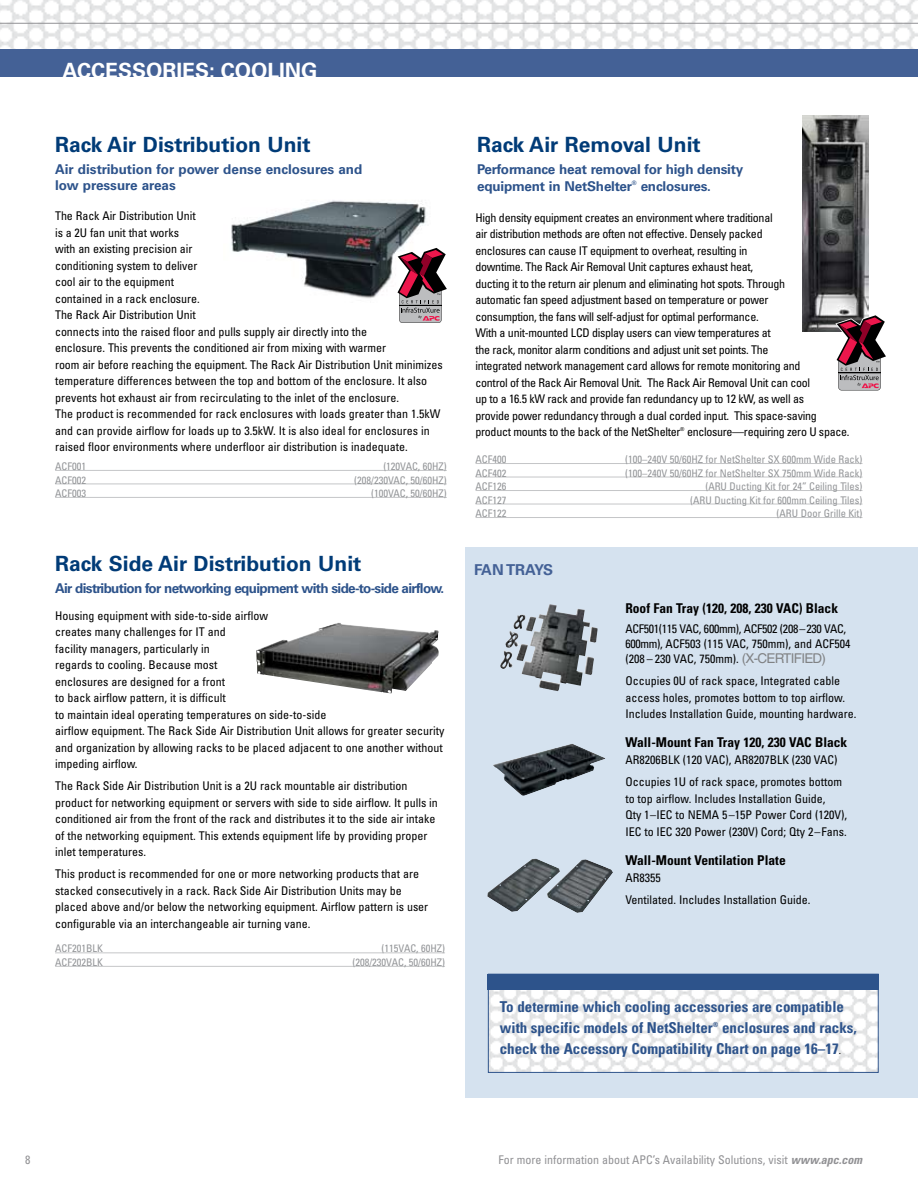
<style>
.page{position:relative;width:918px;height:1188px;background:#fff}
.page>*{position:absolute;margin:0;border:0;box-sizing:border-box;transform-origin:0 0}
.t1{font:700 21px "Univers";color:#003b77}
.t2{font:700 21px "Univers";color:#fff}
.t3{font:700 condensed 15px/21px "Univers";color:#2d538b}
.t4{font:700 15px "Univers";color:#446196}
.t5{font:700 13.5px/16.5px "Univers";letter-spacing:-.015em;color:#2d538b}
.t6{font:700 condensed 13.5px "Univers";color:#000}
.t7{font:700 13.5px "Univers";letter-spacing:-.05em;color:#2d538b}
.t8{font:condensed 12px/16.5px "Univers";color:#000}
.t9{font:condensed 12px/16.5px "Univers";letter-spacing:-.025em;color:#000}
.t10{font:condensed 12px "Univers";color:#919194}
.t11{font:condensed 10.5px "Univers";color:#939598}
.t12{font:700 condensed 6.75px "Univers";color:#2d538b}
.t13{font:condensed 5.4px "Univers";color:#000}
.s1{font-family:"Helvetica";font-stretch:normal;font-size:13.5px;color:#808284}
.s2{font-weight:400;font-style:italic;font-size:9.75px;color:#000}
.s3{font-weight:700;font-style:italic}
</style>
<div class="page">
<div style="left:465px;top:548px;width:453px;height:550px;background:#d5e2ef"></div>
<img style="left:490px;top:990px;width:387px;height:81px">
<div style="left:488px;top:974px;width:391px;height:99px;border:1px solid #2d538b"></div>
<div style="left:488px;top:975px;width:391px;height:15px;background:#2d538b"></div>
<hr style="left:55px;top:470px;width:392px;height:1px;background:#c5c6c8">
<hr style="left:55px;top:484px;width:392px;height:1px;background:#c5c6c8">
<hr style="left:55px;top:497px;width:392px;height:1px;background:#c5c6c8">
<hr style="left:476px;top:463px;width:386px;height:1px;background:#c5c6c8">
<hr style="left:476px;top:477px;width:386px;height:1px;background:#c5c6c8">
<hr style="left:476px;top:490px;width:386px;height:1px;background:#c5c6c8">
<hr style="left:476px;top:504px;width:386px;height:1px;background:#c5c6c8">
<hr style="left:476px;top:517px;width:386px;height:1px;background:#c5c6c8">
<img style="left:231px;top:200px;width:195px;height:99px">
<img style="left:803px;top:115px;width:66px;height:216px">
<svg style="left:396px;top:247px;width:51px;height:76px"></svg>
<svg style="left:835px;top:314px;width:51px;height:77px"></svg>
<svg style="left:0;top:49px;width:918px;height:1px"></svg>
<img style="left:0;top:0;width:918px;height:49px">
<div style="left:0;top:50px;width:918px;height:27px;background:#446196"></div>
<hr style="left:0;top:23px;width:918px;height:1px;background:#919194">
<img style="left:504px;top:604px;width:86px;height:82px">
<img style="left:493px;top:744px;width:112px;height:52px">
<img style="left:487px;top:859px;width:126px;height:54px">
<hr style="left:55px;top:952px;width:390px;height:1px;background:#c5c6c8">
<hr style="left:55px;top:966px;width:390px;height:1px;background:#c5c6c8">
<img style="left:256px;top:623px;width:183px;height:70px">
<h1 class="t2" style="left:62px;top:58px;width:175px">Accessories : COO</h1>
<h1 class="t2" style="left:267px;top:58px;width:52px">LING</h1>
<h1 class="t1" style="left:55px;top:132px;width:257px">Rack Air Distribution Unit</h1>
<p class="t5" style="left:55px;top:161px;width:309px">Air distribution for power dense enclosures and low pressure areas</p>
<p class="t8" style="left:55px;top:207px;width:389px">The Rack Air Distribution Unit<br>is a 2U fan unit that works<br>with an existing precision air<br>conditioning system to deliver<br>cool air to the equipment<br>contained in a rack enclosure.<br>The Rack Air Distribution Unit<br>connects into the raised floor and pulls supply air directly into the<br>enclosure. This prevents the conditioned air from mixing with warmer<br>room air before reaching the equipment. The Rack Air Distribution Unit minimizes temperature differences between the top and bottom of the enclosure. It also prevents hot exhaust air from recirculating to the inlet of the enclosure.<br>The product is recommended for rack enclosures with loads greater than 1.5kW and can provide airflow for loads up to 3.5kW. It is also ideal for enclosures in raised floor environments where underfloor air distribution is inadequate.</p>
<p class="t11" style="left:55px;top:460px;width:32px">ACF001</p>
<p class="t11" style="left:383px;top:460px;width:65px">(120VAC, 60HZ)</p>
<p class="t11" style="left:55px;top:473px;width:32px">ACF002</p>
<p class="t11" style="left:354px;top:473px;width:94px">(208/230VAC, 50/60HZ)</p>
<p class="t11" style="left:55px;top:487px;width:32px">ACF003</p>
<p class="t11" style="left:371px;top:487px;width:77px">(100VAC, 50/60HZ)</p>
<h1 class="t1" style="left:55px;top:551px;width:308px">Rack Side Air Distribution Unit</h1>
<p class="t7" style="left:55px;top:580px;width:391px">Air distribution for networking equipment with side-to-side airflow.</p>
<p class="t8" style="left:55px;top:607px;width:391px">Housing equipment with side-to-side airflow<br>creates many challenges for IT and<br>facility managers, particularly in<br>regards to cooling. Because most<br>enclosures are designed for a front<br>to back airflow pattern, it is difficult<br>to maintain ideal operating temperatures on side-to-side<br>airflow equipment. The Rack Side Air Distribution Unit allows for greater security and organization by allowing racks to be placed adjacent to one another without impeding airflow.</p>
<p class="t8" style="left:55px;top:777px;width:384px">The Rack Side Air Distribution Unit is a 2U rack mountable air distribution product for networking equipment or servers with side to side airflow. It pulls in conditioned air from the front of the rack and distributes it to the side air intake of the networking equipment. This extends equipment life by providing proper inlet temperatures.</p>
<p class="t8" style="left:55px;top:865px;width:375px">This product is recommended for one or more networking products that are stacked consecutively in a rack. Rack Side Air Distribution Units may be placed above and/or below the networking equipment. Airflow pattern is user configurable via an interchangeable air turning vane.</p>
<p class="t11" style="left:55px;top:942px;width:49px">ACF201BLK</p>
<p class="t11" style="left:382px;top:942px;width:65px">(115VAC, 60HZ)</p>
<p class="t11" style="left:55px;top:956px;width:49px">ACF202BLK</p>
<p class="t11" style="left:353px;top:956px;width:94px">(208/230VAC, 50/60HZ)</p>
<h1 class="t1" style="left:477px;top:133px;width:225px">Rack Air Removal Unit</h1>
<p class="t5" style="left:477px;top:161px;width:268px">Performance heat removal for high density equipment in NetShelter<sup>®</sup> enclosures.</p>
<p class="t9" style="left:476px;top:209px;width:343px">High density equipment creates an environment where traditional<br>air distribution methods are often not effective. Densely packed<br>enclosures can cause IT equipment to overheat, resulting in<br>downtime. The Rack Air Removal Unit captures exhaust heat,<br>ducting it to the return air plenum and eliminating hot spots. Through automatic fan speed adjustment based on temperature or power consumption, the fans will self-adjust for optimal performance.<br>With a unit-mounted LCD display users can view temperatures at<br>the rack, monitor alarm conditions and adjust unit set points. The integrated network management card allows for remote monitoring and control of the Rack Air Removal Unit. The Rack Air Removal Unit can cool up to a 16.5 kW rack and provide fan redundancy up to 12 kW, as well as provide power redundancy through a dual corded input. This space-saving product mounts to the back of the NetShelter</p>
<p class="t13" style="left:680px;top:426px;width:6px">®</p>
<p class="t9" style="left:687px;top:423px;width:164px">enclosure—requiring zero U space.</p>
<p class="t11" style="left:476px;top:453px;width:32px">ACF400</p>
<p class="t11" style="left:625px;top:453px;width:239px">(100–240V 50/60HZ for NetShelter SX 600mm Wide Rack)</p>
<p class="t11" style="left:476px;top:466px;width:32px">ACF402</p>
<p class="t11" style="left:625px;top:466px;width:239px">(100–240V 50/60HZ for NetShelter SX 750mm Wide Rack)</p>
<p class="t11" style="left:476px;top:480px;width:32px">ACF126</p>
<p class="t11" style="left:705px;top:480px;width:159px">(ARU Ducting Kit for 24” Ceiling Tiles)</p>
<p class="t11" style="left:476px;top:493px;width:32px">ACF127</p>
<p class="t11" style="left:690px;top:493px;width:174px">(ARU Ducting Kit for 600mm Ceiling Tiles)</p>
<p class="t11" style="left:476px;top:507px;width:32px">ACF122</p>
<p class="t11" style="left:777px;top:507px;width:87px">(ARU Door Grille Kit)</p>
<p class="t4" style="left:474px;top:561px;width:78px">fan trays</p>
<p class="t6" style="left:625px;top:600px;width:214px">Roof Fan Tray (120, 208, 230 VAC) Black</p>
<p class="t9" style="left:625px;top:621px;width:227px;line-height:15px">ACF501(115 VAC, 600mm), ACF502 (208 – 230 VAC,<br>600mm), ACF503 (115 VAC, 750mm), and ACF504 (208 – 230 VAC, 750mm). <span class="s1">(X-CERTIFIED)</span></p>
<p class="t8" style="left:625px;top:673px;width:233px">Occupies 0U of rack space, Integrated cable access holes, promotes bottom to top airflow.<br>Includes Installation Guide, mounting hardware.</p>
<p class="t6" style="left:625px;top:734px;width:223px">Wall-Mount Fan Tray 120, 230 VAC Black</p>
<p class="t8" style="left:625px;top:749px;width:218px;line-height:21.9px">AR8206BLK (120 VAC), AR8207BLK (230 VAC)<br>Occupies 1U of rack space, promotes bottom</p>
<p class="t8" style="left:625px;top:790px;width:223px">to top airflow. Includes Installation Guide,<br>Qty 1–IEC to NEMA 5 –15P Power Cord (120V),<br>IEC to IEC 320 Power (230V) Cord; Qty 2 – Fans.</p>
<p class="t6" style="left:625px;top:851px;width:162px">Wall-Mount Ventilation Plate</p>
<p class="t8" style="left:625px;top:867px;width:186px;line-height:21.9px">AR8355<br>Ventilated. Includes Installation Guide.</p>
<p class="t3" style="left:500px;top:996px;width:346px">To determine which cooling accessories are compatible with specific models of NetShelter</p>
<p class="t12" style="left:713px;top:1021px;width:7px">®</p>
<p class="t3" style="left:500px;top:1017px;width:359px;text-indent:222px">enclosures and racks, check the Accessory Compatibility Chart on page 16–17<span class="s2">.</span></p>
<p class="t10" style="left:25px;top:1152px;width:7px">8</p>
<p class="t10" style="left:499px;top:1152px;width:365px">For more information about APC’s Availability Solutions, visit <span class="s3">www.apc.com</span></p>
</div>
